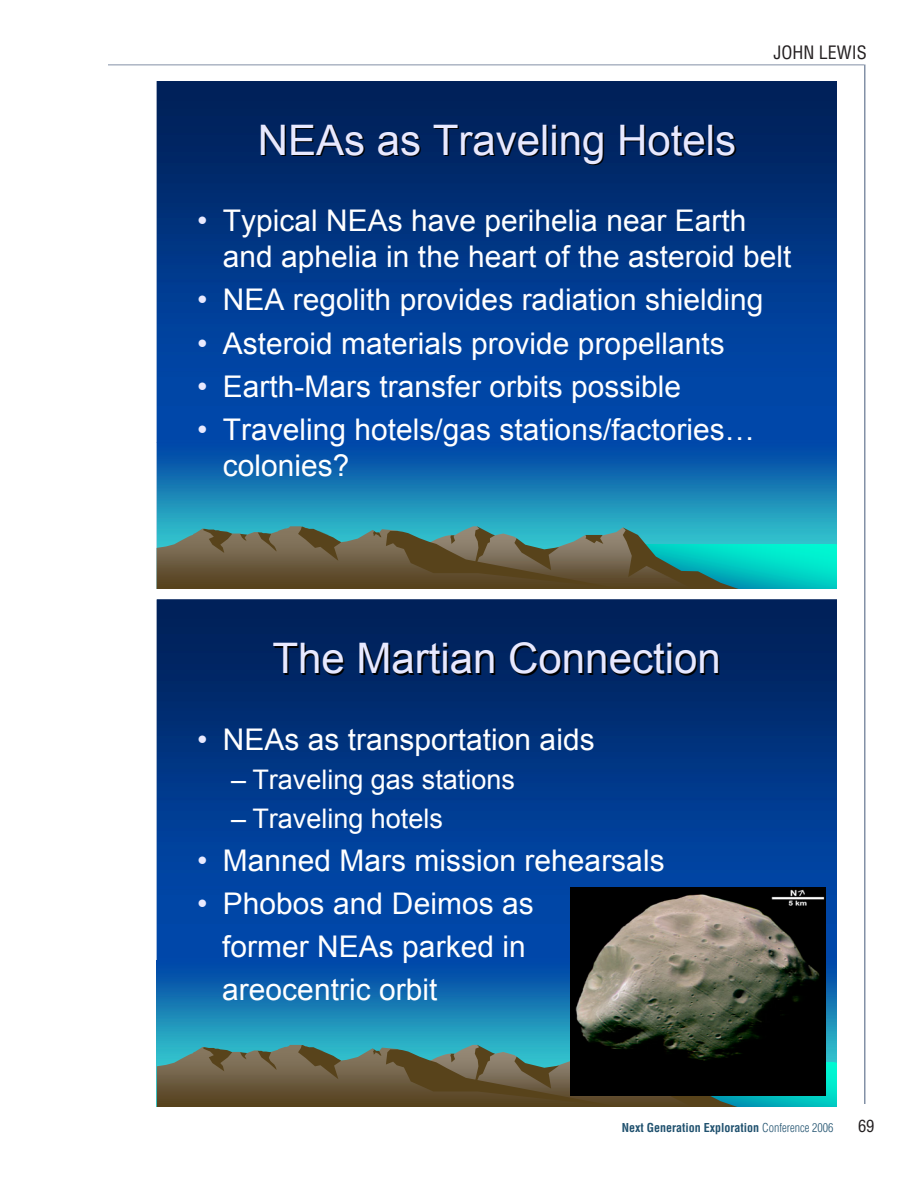
<style>
.page{position:relative;width:918px;height:1188px;background:#fff}
.page>*{position:absolute;margin:0;border:0;box-sizing:border-box;transform-origin:0 0}
.t1{font:42.15px "Arial";color:#e8e9ff}
.t2{font:29.85px/36px "Arial";color:#fff}
.t3{font:27px "Arial";color:#fff}
.t4{font:condensed 18px "Helvetica";color:#231f20}
.t5{font:condensed 16.5px "Helvetica";color:#231f20}
.t6{font:700 condensed 12px "Helvetica";color:#21526f}
.s1{color:#e8e9ff}
.s2{font-weight:300}
</style>
<div class="page">
<hr style="left:108px;top:64px;width:756px;height:1px;background:#8391a6">
<hr style="left:864px;top:64px;width:2px;height:1040px;background:#8391a6">
<img style="left:157px;top:81px;width:680px;height:463px">
<img style="left:741px;top:544px;width:96px;height:45px">
<img style="left:157px;top:526px;width:216px;height:63px">
<svg style="left:298px;top:527px;width:43px;height:34px"></svg>
<svg style="left:373px;top:526px;width:368px;height:63px;background:#507562"></svg>
<svg style="left:258px;top:532px;width:18px;height:20px"></svg>
<svg style="left:240px;top:534px;width:7px;height:7px"></svg>
<svg style="left:203px;top:529px;width:29px;height:24px"></svg>
<img style="left:157px;top:599px;width:680px;height:464px">
<img style="left:741px;top:1063px;width:96px;height:44px">
<img style="left:157px;top:1045px;width:216px;height:62px">
<svg style="left:298px;top:1045px;width:43px;height:34px"></svg>
<svg style="left:373px;top:1045px;width:368px;height:62px;background:#5b624a"></svg>
<svg style="left:258px;top:1051px;width:18px;height:19px"></svg>
<svg style="left:240px;top:1052px;width:7px;height:7px"></svg>
<svg style="left:203px;top:1047px;width:29px;height:24px"></svg>
<img style="left:571px;top:887px;width:255px;height:209px">
<p class="t1" style="left:258px;top:122px;width:480px">NEAs as Traveling Hotels</p>
<p class="t4" style="left:774px;top:42px;width:95px">JOHN LEWIS</p>
<p class="t2" style="left:223px;top:205px;width:570px;text-indent:-26px"><span class="s1">•</span> Typical NEAs have perihelia near Earth and aphelia in the heart of the asteroid belt</p>
<p class="t2" style="left:197px;top:284px;width:568px"><span class="s1">•</span> NEA regolith provides radiation shielding</p>
<p class="t2" style="left:197px;top:327px;width:529px"><span class="s1">•</span> Asteroid materials provide propellants</p>
<p class="t2" style="left:197px;top:370px;width:485px"><span class="s1">•</span> Earth-Mars transfer orbits possible</p>
<p class="t2" style="left:223px;top:413px;width:533px;text-indent:-26px"><span class="s1">•</span> Traveling hotels/gas stations/factories… colonies?</p>
<p class="t1" style="left:273px;top:640px;width:450px">The Martian Connection</p>
<p class="t2" style="left:197px;top:723px;width:399px"><span class="s1">•</span> NEAs as transportation aids</p>
<p class="t3" style="left:231px;top:768px;width:285px">– Traveling gas stations</p>
<p class="t3" style="left:231px;top:807px;width:213px">– Traveling hotels</p>
<p class="t2" style="left:197px;top:844px;width:469px"><span class="s1">•</span> Manned Mars mission rehearsals</p>
<p class="t2" style="left:222px;top:884px;width:313px;line-height:43.2px;text-indent:-25px"><span class="s1">•</span> Phobos and Deimos as former NEAs parked in areocentric orbit</p>
<p class="t6" style="left:622px;top:1120px;width:213px">Next Generation Exploration <span class="s2">Conference 2006</span></p>
<p class="t5" style="left:858px;top:1116px;width:9px">69</p>
</div>
